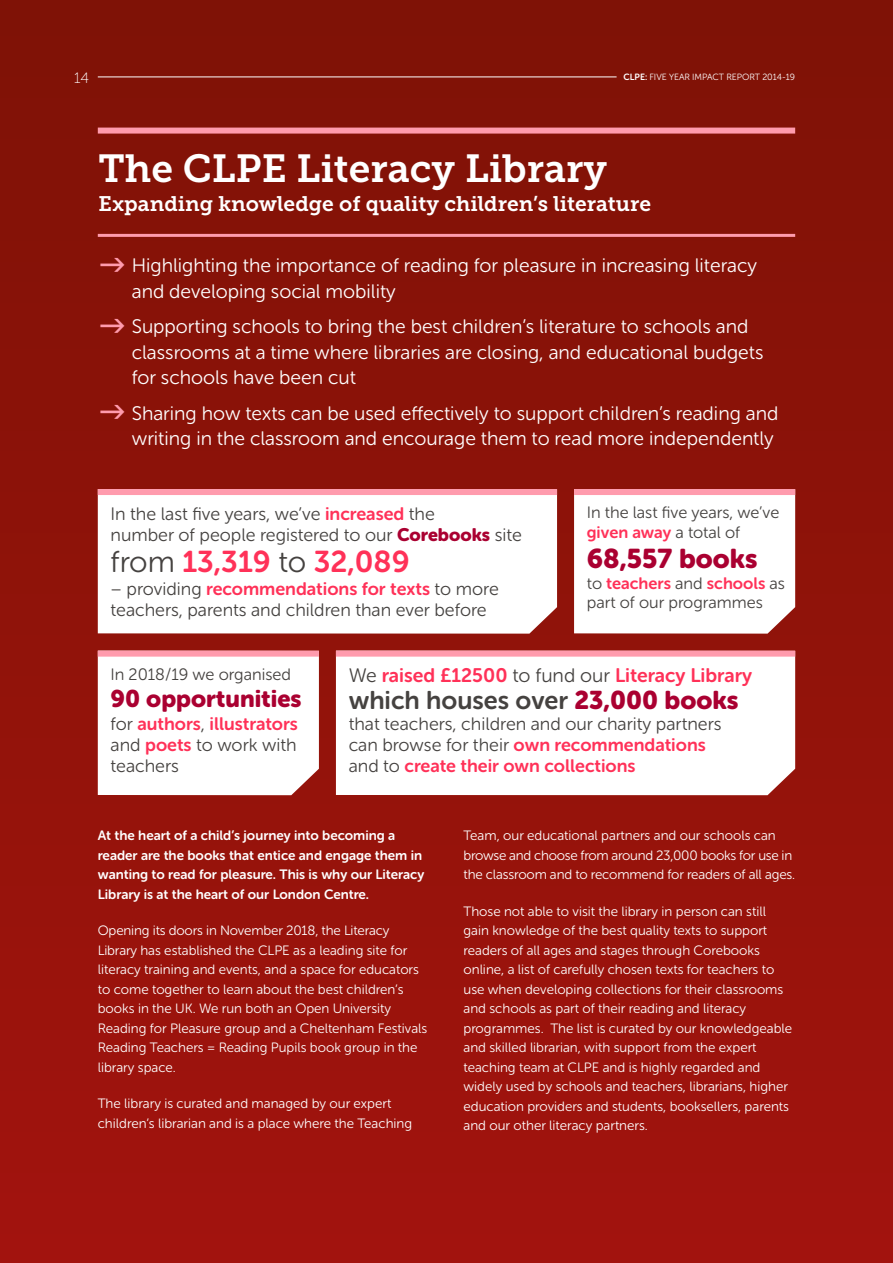
<style>
.page{position:relative;width:893px;height:1263px;background:#fff}
.page>*{position:absolute;margin:0;border:0;box-sizing:border-box;transform-origin:0 0}
.t1{font:39px "Museo Slab 700";color:#fff}
.t2{font:30px "Museo Sans Rounded 700";color:#ff3158}
.t3{font:27px "Museo Sans Rounded 900";color:#aa0031}
.t4{font:25.5px "Museo Sans Rounded 700";color:#454240}
.t5{font:24px "Museo Sans Rounded 900";color:#aa0031}
.t6{font:21px "Museo Slab 700";color:#fff}
.t7{font:19.5px/25.5px "Museo Sans Rounded 300";color:#fff}
.t8{font:19.5px "Museo Sans Rounded 700";color:#ff3158}
.t9{font:18px/21px "Museo Sans Rounded 300";color:#454240}
.t10{font:18px/21px "Museo Sans Rounded 700";color:#ff3158}
.t11{font:16.5px "Museo Sans Rounded 300";color:#454240}
.t12{font:16.5px "Museo Sans Rounded 700";color:#ff3158}
.t13{font:15px "Museo Sans Rounded 100";color:#fff}
.t14{font:13.5px/19.5px "Museo Sans Rounded 300";color:#fff}
.t15{font:13.5px/19.5px "Museo Sans Rounded 700";color:#fff}
.t16{font:9px "Museo Sans Rounded 300";color:#fff}
.s1{font-family:"Museo Sans Rounded 700"}
.s2{font-family:"Museo Sans Rounded 700";color:#ff3158}
.s3{font-family:"Museo Sans Rounded 900";color:#aa0031}
.s4{font-family:"Museo Sans Rounded 300";color:#454240}
</style>
<div class="page">
<div style="left:0;top:0;width:893px;height:1263px;background:linear-gradient(to bottom,#7f1206,#a2130e)"></div>
<svg style="left:98px;top:495px;width:459px;height:139px"></svg>
<svg style="left:98px;top:657px;width:221px;height:138px"></svg>
<svg style="left:574px;top:495px;width:221px;height:139px"></svg>
<svg style="left:336px;top:657px;width:459px;height:138px"></svg>
<div style="left:336px;top:651px;width:459px;height:6px;background:#ff9bad"></div>
<div style="left:98px;top:489px;width:459px;height:6px;background:#ff9bad"></div>
<div style="left:98px;top:651px;width:221px;height:6px;background:#ff9bad"></div>
<div style="left:574px;top:489px;width:221px;height:6px;background:#ff9bad"></div>
<hr style="left:98px;top:234px;width:697px;height:3px;background:#ff9bad">
<div style="left:98px;top:128px;width:697px;height:6px;background:#ff9bad"></div>
<hr style="left:98px;top:77px;width:519px;height:1px;background:#fff">
<svg style="left:101px;top:258px;width:23px;height:13px"></svg>
<svg style="left:101px;top:319px;width:23px;height:13px"></svg>
<svg style="left:101px;top:405px;width:23px;height:14px"></svg>
<p class="t13" style="left:74px;top:70px;width:17px">14</p>
<p class="t16" style="left:623px;top:72px;width:173px"><span class="s1">CLPE:</span> FIVE YEAR IMPACT REPORT 2014-19</p>
<h1 class="t1" style="left:99px;top:147px;width:510px">The CLPE Literacy Library</h1>
<h3 class="t6" style="left:99px;top:192px;width:554px">Expanding knowledge of quality children’s literature</h3>
<h3 class="t7" style="left:132px;top:253px;width:627px">Highlighting the importance of reading for pleasure in increasing literacy and developing social mobility</h3>
<h3 class="t7" style="left:132px;top:314px;width:633px">Supporting schools to bring the best children’s literature to schools and classrooms at a time where libraries are closing, and educational budgets for schools have been cut</h3>
<h3 class="t7" style="left:132px;top:400px;width:648px">Sharing how texts can be used effectively to support children’s reading and writing in the classroom and encourage them to read more independently</h3>
<h3 class="t9" style="left:111px;top:503px;width:413px">In the last five years, we’ve <span class="s2">increased</span> the<br>number of people registered to our <span class="s3">Corebooks</span> site</h3>
<h2 class="t2" style="left:111px;top:545px;width:301px"><span class="s4">from</span> 13,319 <span class="s4">to</span> 32,089</h2>
<h3 class="t10" style="left:111px;top:578px;width:390px"><span class="s4">– providing</span> recommendations for texts <span class="s4">to more</span></h3>
<h3 class="t9" style="left:111px;top:599px;width:378px">teachers, parents and children than ever before</h3>
<p class="t11" style="left:587px;top:504px;width:194px">In the last five years, we’ve</p>
<p class="t12" style="left:587px;top:523px;width:155px">given away <span class="s4">a total of</span></p>
<h3 class="t3" style="left:587px;top:543px;width:172px">68,557 books</h3>
<p class="t12" style="left:587px;top:574px;width:200px"><span class="s4">to</span> teachers <span class="s4">and</span> schools <span class="s4">as</span></p>
<p class="t11" style="left:587px;top:594px;width:177px">part of our programmes</p>
<p class="t11" style="left:111px;top:665px;width:182px">In 2018/19 we organised</p>
<h3 class="t5" style="left:111px;top:685px;width:193px">90 opportunities</h3>
<h3 class="t10" style="left:111px;top:713px;width:189px"><span class="s4">for</span> authors<span class="s4">,</span> illustrators</h3>
<h3 class="t9" style="left:111px;top:734px;width:188px">and <span class="s2">poets</span> to work with teachers</h3>
<h3 class="t8" style="left:349px;top:665px;width:405px"><span class="s4">We</span> raised £12500 <span class="s4">to fund our</span> Literacy Library</h3>
<h3 class="t4" style="left:349px;top:686px;width:391px">which houses over <span class="s3">23,000 books</span></h3>
<h3 class="t9" style="left:349px;top:714px;width:374px">that teachers, children and our charity partners</h3>
<h3 class="t10" style="left:349px;top:735px;width:359px"><span class="s4">can browse for their</span> own recommendations <span class="s4">and to</span> create their own collections</h3>
<p class="t15" style="left:98px;top:826px;width:328px">At the heart of a child’s journey into becoming a reader are the books that entice and engage them in wanting to read for pleasure. This is why our Literacy Library is at the heart of our London Centre.</p>
<p class="t14" style="left:98px;top:921px;width:331px">Opening its doors in November 2018, the Literacy Library has established the CLPE as a leading site for literacy training and events, and a space for educators to come together to learn about the best children’s books in the UK. We run both an Open University Reading for Pleasure group and a Cheltenham Festivals Reading Teachers = Reading Pupils book group in the library space.</p>
<p class="t14" style="left:98px;top:1094px;width:316px">The library is curated and managed by our expert children’s librarian and is a place where the Teaching</p>
<p class="t14" style="left:463px;top:826px;width:333px">Team, our educational partners and our schools can browse and choose from around 23,000 books for use in the classroom and to recommend for readers of all ages.</p>
<p class="t14" style="left:463px;top:901px;width:330px">Those not able to visit the library in person can still gain knowledge of the best quality texts to support readers of all ages and stages through Corebooks online, a list of carefully chosen texts for teachers to use when developing collections for their classrooms and schools as part of their reading and literacy programmes. The list is curated by our knowledgeable and skilled librarian, with support from the expert teaching team at CLPE and is highly regarded and widely used by schools and teachers, librarians, higher education providers and students, booksellers, parents and our other literacy partners.</p>
</div>
